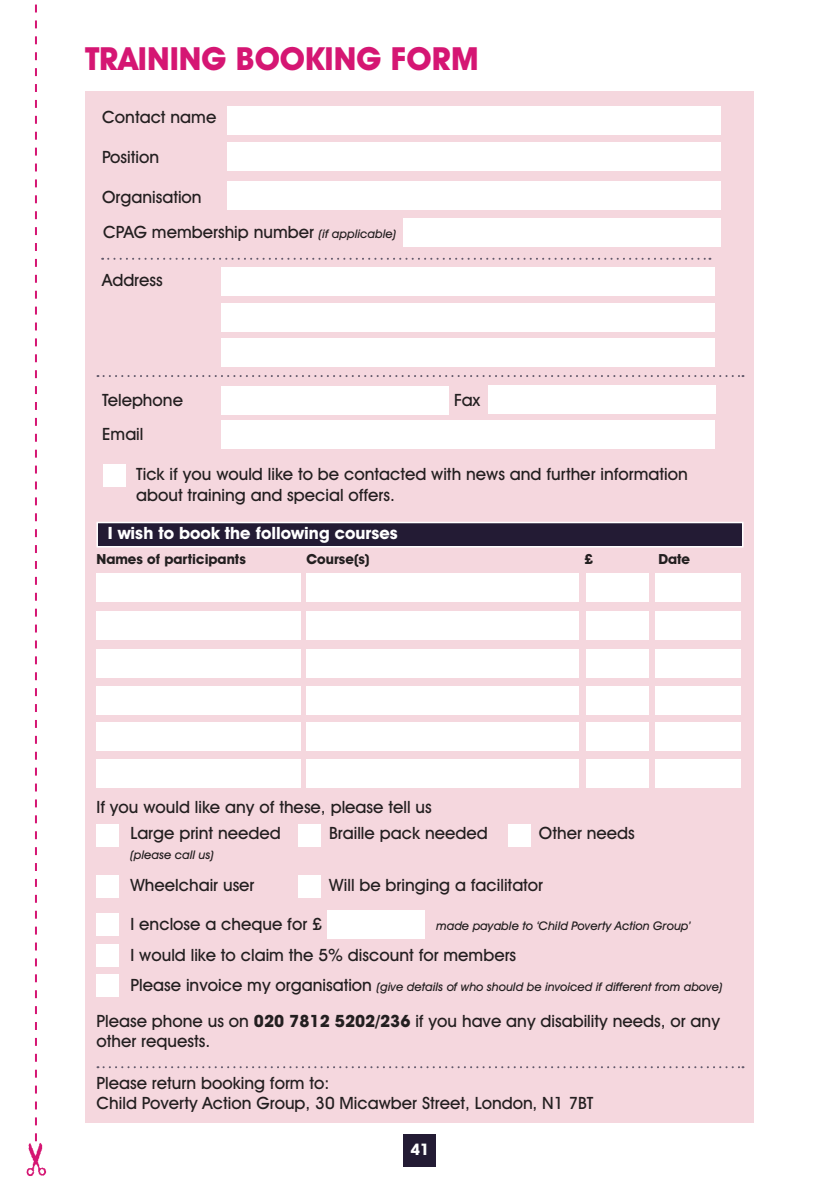
<style>
.page{position:relative;width:840px;height:1191px;background:#fff}
.page>*{position:absolute;margin:0;border:0;box-sizing:border-box;transform-origin:0 0}
.t1{font:700 32px "Avant Garde IT Cby BT";color:#d51673}
.t2{font:500 17px/20.4px "Avant Garde IT Cby BT";color:#231f20}
.t3{font:700 17px "Avant Garde IT Cby BT";color:#fff}
.t4{font:700 16px "Avant Garde IT Cby BT";color:#fff}
.t5{font:700 14px "Avant Garde IT Cby BT";color:#231f20}
.t6{font:italic 500 12px "Avant Garde IT Cby BT";color:#231f20}
.s1{font-style:italic;font-size:12px}
.s2{font-style:normal;font-size:17px}
.s3{font-weight:700}
</style>
<div class="page">
<div style="left:404px;top:1134px;width:32px;height:32px;background:#231b34"></div>
<svg style="left:35px;top:4px;width:2px;height:1136px"></svg>
<img style="left:26px;top:1140px;width:21px;height:36px">
<div style="left:85px;top:92px;width:668px;height:1031px;background:#f5d7de"></div>
<svg style="left:227px;top:106px;width:493px;height:28px"></svg>
<svg style="left:227px;top:143px;width:493px;height:28px"></svg>
<svg style="left:227px;top:181px;width:493px;height:28px"></svg>
<svg style="left:221px;top:267px;width:493px;height:29px"></svg>
<svg style="left:221px;top:303px;width:493px;height:29px"></svg>
<svg style="left:221px;top:338px;width:493px;height:28px"></svg>
<svg style="left:96px;top:913px;width:23px;height:23px"></svg>
<svg style="left:96px;top:973px;width:23px;height:23px"></svg>
<svg style="left:327px;top:910px;width:97px;height:28px"></svg>
<svg style="left:102px;top:258px;width:608px;height:2px"></svg>
<svg style="left:97px;top:375px;width:646px;height:2px"></svg>
<svg style="left:221px;top:385px;width:493px;height:64px"></svg>
<svg style="left:96px;top:823px;width:23px;height:23px"></svg>
<svg style="left:96px;top:874px;width:23px;height:23px"></svg>
<svg style="left:298px;top:823px;width:22px;height:23px"></svg>
<svg style="left:298px;top:874px;width:22px;height:23px"></svg>
<svg style="left:103px;top:464px;width:23px;height:23px"></svg>
<svg style="left:507px;top:823px;width:23px;height:23px"></svg>
<svg style="left:403px;top:218px;width:317px;height:29px"></svg>
<svg style="left:96px;top:944px;width:23px;height:22px"></svg>
<svg style="left:97px;top:1066px;width:646px;height:2px"></svg>
<svg style="left:96px;top:521px;width:647px;height:27px;background:#463d53"></svg>
<svg style="left:96px;top:573px;width:204px;height:29px"></svg>
<svg style="left:306px;top:573px;width:272px;height:29px"></svg>
<svg style="left:585px;top:573px;width:63px;height:29px"></svg>
<svg style="left:655px;top:573px;width:85px;height:29px"></svg>
<svg style="left:96px;top:611px;width:204px;height:28px"></svg>
<svg style="left:306px;top:611px;width:272px;height:28px"></svg>
<svg style="left:585px;top:611px;width:63px;height:28px"></svg>
<svg style="left:655px;top:611px;width:85px;height:28px"></svg>
<svg style="left:96px;top:649px;width:204px;height:28px"></svg>
<svg style="left:306px;top:649px;width:272px;height:28px"></svg>
<svg style="left:585px;top:649px;width:63px;height:28px"></svg>
<svg style="left:655px;top:649px;width:85px;height:28px"></svg>
<svg style="left:96px;top:686px;width:204px;height:28px"></svg>
<svg style="left:306px;top:686px;width:272px;height:28px"></svg>
<svg style="left:585px;top:686px;width:63px;height:28px"></svg>
<svg style="left:655px;top:686px;width:85px;height:28px"></svg>
<svg style="left:96px;top:722px;width:204px;height:29px"></svg>
<svg style="left:306px;top:722px;width:272px;height:29px"></svg>
<svg style="left:585px;top:722px;width:63px;height:29px"></svg>
<svg style="left:655px;top:722px;width:85px;height:29px"></svg>
<svg style="left:96px;top:759px;width:204px;height:28px"></svg>
<svg style="left:306px;top:759px;width:272px;height:28px"></svg>
<svg style="left:585px;top:759px;width:63px;height:28px"></svg>
<svg style="left:655px;top:759px;width:85px;height:28px"></svg>
<h1 class="t1" style="left:85px;top:39px;width:395px">Training booking form</h1>
<p class="t2" style="left:102px;top:107px;width:116px">Contact name</p>
<p class="t2" style="left:102px;top:146px;width:58px">Position</p>
<p class="t2" style="left:102px;top:186px;width:101px">Organisation</p>
<p class="t2" style="left:103px;top:221px;width:294px">CPAG membership number <span class="s1">(if applicable)</span></p>
<p class="t2" style="left:102px;top:269px;width:62px">Address</p>
<p class="t2" style="left:102px;top:390px;width:82px">Telephone</p>
<p class="t2" style="left:454px;top:390px;width:28px">Fax</p>
<p class="t2" style="left:102px;top:424px;width:43px">Email</p>
<p class="t2" style="left:136px;top:464px;width:553px">Tick if you would like to be contacted with news and further information about training and special offers.</p>
<p class="t3" style="left:108px;top:523px;width:291px">I wish to book the following courses</p>
<p class="t5" style="left:96px;top:551px;width:151px">Names of participants</p>
<p class="t5" style="left:306px;top:551px;width:64px">Course(s)</p>
<p class="t5" style="left:584px;top:551px;width:10px">£</p>
<p class="t5" style="left:658px;top:551px;width:33px">Date</p>
<p class="t2" style="left:130px;top:793px;width:302px;line-height:26px;text-indent:-34px">If you would like any of these, please tell us<br>Large print needed</p>
<p class="t2" style="left:329px;top:822px;width:160px">Braille pack needed</p>
<p class="t2" style="left:538px;top:822px;width:97px">Other needs</p>
<p class="t6" style="left:130px;top:847px;width:85px">(please call us)</p>
<p class="t2" style="left:130px;top:874px;width:125px">Wheelchair user</p>
<p class="t2" style="left:329px;top:874px;width:215px">Will be bringing a facilitator</p>
<p class="t2" style="left:130px;top:913px;width:193px">I enclose a cheque for £</p>
<p class="t6" style="left:436px;top:918px;width:256px">made payable to ‘Child Poverty Action Group’</p>
<p class="t2" style="left:130px;top:944px;width:387px">I would like to claim the 5% discount for members</p>
<p class="t6" style="left:130px;top:979px;width:593px"><span class="s2">Please invoice my organisation</span> (give details of who should be invoiced if different from above)</p>
<p class="t2" style="left:96px;top:1010px;width:624px">Please phone us on <span class="s3">020 7812 5202/236</span> if you have any disability needs, or any other requests.</p>
<p class="t2" style="left:96px;top:1072px;width:498px">Please return booking form to:<br>Child Poverty Action Group, 30 Micawber Street, London, N1 7BT</p>
<p class="t4" style="left:410px;top:1140px;width:21px">41</p>
</div>
